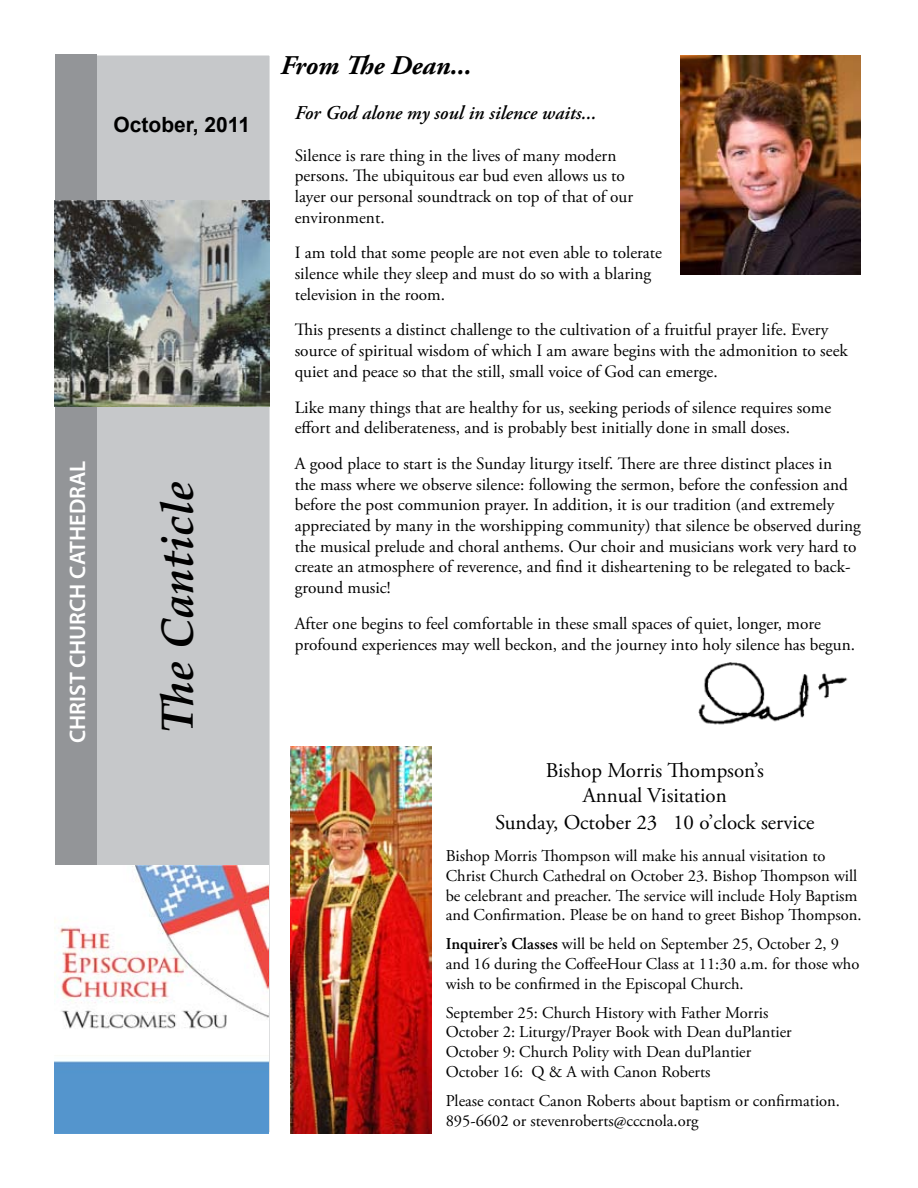
<style>
.page{position:relative;width:918px;height:1188px;background:#fff}
.page>*{position:absolute;margin:0;border:0;box-sizing:border-box;transform-origin:0 0}
.t1{font:italic 700 45px "Palatino Linotype";color:#000}
.t2{font:italic 700 27px "Adobe Garamond Pro";letter-spacing:-.005em;color:#000}
.t3{font:600 22.5px "Myriad Pro";color:#fff}
.t4{font:21px/26.1px "Adobe Garamond Pro";color:#000;text-align:center}
.t5{font:700 21px "Arial";color:#000}
.t6{font:italic 600 19.5px "Adobe Garamond Pro";color:#000}
.t7{font:17.25px/20.7px "Adobe Garamond Pro";color:#000}
.t8{font:16.5px/19.8px "Adobe Garamond Pro";color:#000}
.s1{font-weight:600}
</style>
<div class="page">
<div style="left:56px;top:55px;width:214px;height:1078px;background:#c6c8ca"></div>
<img style="left:698px;top:662px;width:150px;height:63px">
<img style="left:680px;top:56px;width:180px;height:219px">
<img style="left:291px;top:747px;width:141px;height:387px">
<div style="left:55px;top:55px;width:42px;height:1078px;background:#939598"></div>
<img style="left:54px;top:866px;width:215px;height:268px">
<img style="left:54px;top:200px;width:215px;height:206px">
<p class="t5" style="left:114px;top:111px;width:138px">October, 2011</p>
<h3 class="t3" style="left:63px;top:743px;width:284px;rotate:-90deg">CHRIST CHURCH CATHEDRAL</h3>
<h1 class="t1" style="left:145px;top:733px;width:254px;rotate:-90deg">The Canticle</h1>
<h2 class="t2" style="left:281px;top:49px;width:193px">From The Dean...</h2>
<p class="t6" style="left:295px;top:102px;width:303px">For God alone my soul in silence waits...</p>
<p class="t7" style="left:295px;top:145px;width:340px">Silence is rare thing in the lives of many modern persons. The ubiquitous ear bud even allows us to layer our personal soundtrack on top of that of our environment.</p>
<p class="t7" style="left:295px;top:243px;width:369px">I am told that some people are not even able to tolerate silence while they sleep and must do so with a blaring television in the room.</p>
<p class="t7" style="left:295px;top:320px;width:555px">This presents a distinct challenge to the cultivation of a fruitful prayer life. Every source of spiritual wisdom of which I am aware begins with the admonition to seek quiet and peace so that the still, small voice of God can emerge.</p>
<p class="t7" style="left:295px;top:397px;width:538px">Like many things that are healthy for us, seeking periods of silence requires some effort and deliberateness, and is probably best initially done in small doses.</p>
<p class="t7" style="left:295px;top:454px;width:568px">A good place to start is the Sunday liturgy itself. There are three distinct places in<br>the mass where we observe silence: following the sermon, before the confession and before the post communion prayer. In addition, it is our tradition (and extremely appreciated by many in the worshipping community) that silence be observed during the musical prelude and choral anthems. Our choir and musicians work very hard to create an atmosphere of reverence, and find it disheartening to be relegated to back&shy;ground music!</p>
<p class="t7" style="left:295px;top:613px;width:562px;line-height:21.6px">After one begins to feel comfortable in these small spaces of quiet, longer, more profound experiences may well beckon, and the journey into holy silence has begun.</p>
<p class="t4" style="left:495px;top:758px;width:321px">Bishop Morris Thompson’s<br>Annual Visitation<br>Sunday, October 23 10 o’clock service</p>
<p class="t8" style="left:446px;top:846px;width:417px">Bishop Morris Thompson will make his annual visitation to Christ Church Cathedral on October 23. Bishop Thompson will be celebrant and preacher. The service will include Holy Baptism and Confirmation. Please be on hand to greet Bishop Thompson.</p>
<p class="t8" style="left:446px;top:935px;width:415px"><span class="s1">Inquirer’s Classes</span> will be held on September 25, October 2, 9 and 16 during the CoffeeHour Class at 11:30 a.m. for those who wish to be confirmed in the Episcopal Church.</p>
<p class="t8" style="left:446px;top:1003px;width:348px">September 25: Church History with Father Morris October 2: Liturgy/Prayer Book with Dean duPlantier October 9: Church Polity with Dean duPlantier October 16: Q &amp; A with Canon Roberts</p>
<p class="t8" style="left:446px;top:1091px;width:396px">Please contact Canon Roberts about baptism or confirmation.<br>895-6602 or stevenroberts@cccnola.org</p>
</div>
